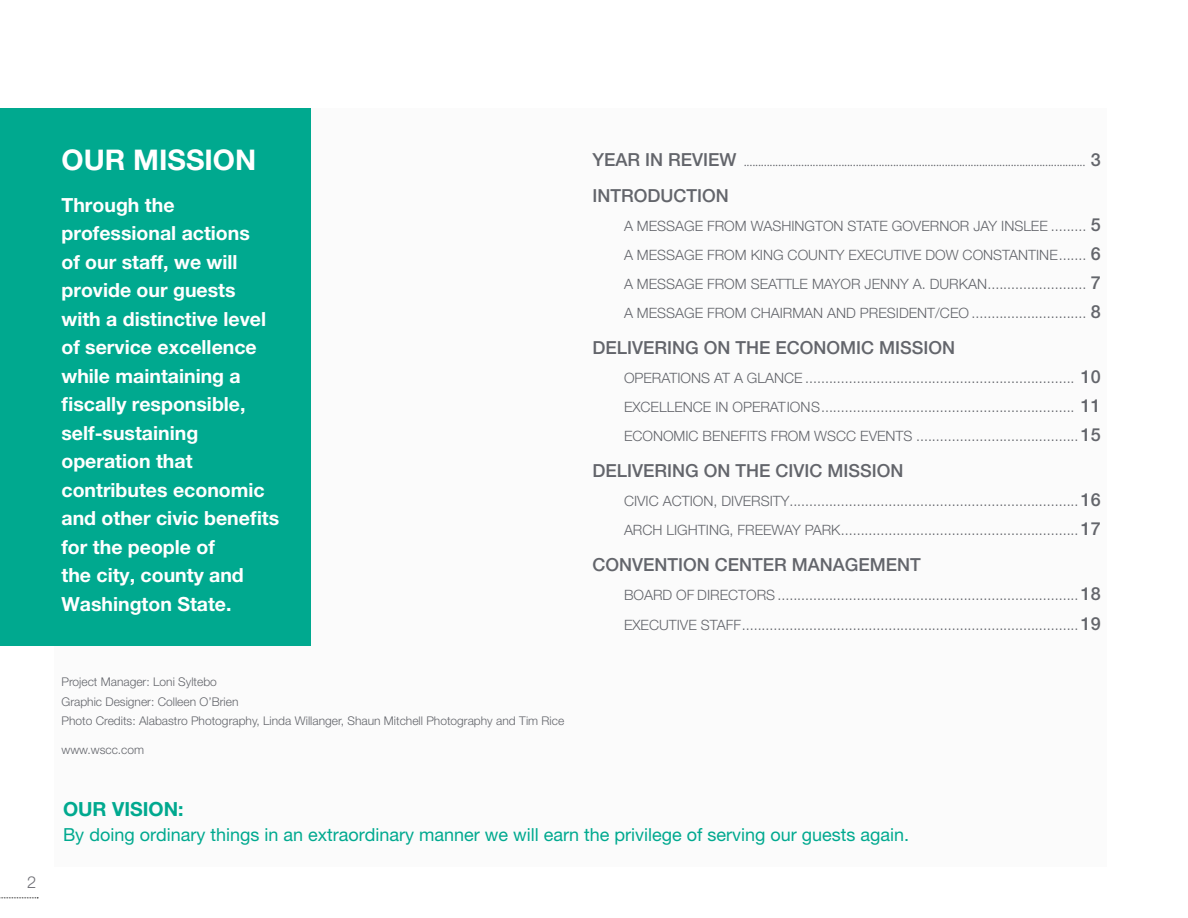
<style>
.page{position:relative;width:1188px;height:918px;background:#fff}
.page>*{position:absolute;margin:0;border:0;box-sizing:border-box;transform-origin:0 0}
.t1{font:700 28.5px "Helvetica Neue LT Pro";color:#fff}
.t2{font:700 19.5px/28.5px "Helvetica Neue LT Pro";color:#fff}
.t3{font:700 19.5px "Helvetica Neue LT Pro";color:#00a98f}
.t4{font:500 18px "Helvetica Neue LT Pro";color:#63656b}
.t5{font:18px "Helvetica Neue LT Pro";color:#00a98f}
.t6{font:300 16.5px "Myriad Pro";color:#63656b}
.t7{font:300 16.5px "Helvetica Neue LT Pro";color:#6f6f75}
.t8{font:300 14.25px/29.1px "Helvetica Neue LT Pro";color:#63656b;text-align:justify}
.t9{font:300 12px/19.5px "Helvetica Neue LT Pro";color:#63656b}
.s1{font-family:"Helvetica Neue LT Pro";font-weight:500;font-size:18px}
.s2{font-weight:500;font-size:18px}
</style>
<div class="page">
<svg style="left:0;top:897px;width:38px;height:1px"></svg>
<div style="left:54px;top:108px;width:1053px;height:759px;background:#fbfbfb"></div>
<div style="left:0;top:108px;width:310px;height:538px;background:#00a98f"></div>
<p class="t7" style="left:27px;top:872px;width:11px">2</p>
<h1 class="t1" style="left:62px;top:142px;width:196px">OUR MISSION</h1>
<p class="t2" style="left:62px;top:190px;width:219px">Through the professional actions<br>of our staff, we will provide our guests with a distinctive level of service excellence while maintaining a fiscally responsible, self-sustaining operation that contributes economic and other civic benefits for the people of<br>the city, county and<br>Washington State.</p>
<p class="t9" style="left:62px;top:672px;width:504px">Project Manager: Loni Syltebo<br>Graphic Designer: Colleen O’Brien<br>Photo Credits: Alabastro Photography, Linda Willanger, Shaun Mitchell Photography and Tim Rice</p>
<p class="t9" style="left:62px;top:739px;width:84px">www.wscc.com</p>
<p class="t6" style="left:592px;top:151px;width:510px"><span class="s1">YEAR IN REVIEW</span> ....................................................................................................................... <span class="s1">3</span></p>
<p class="t4" style="left:592px;top:185px;width:138px">INTRODUCTION</p>
<p class="t8" style="left:624px;top:211px;width:478px">A MESSAGE FROM WASHINGTON STATE GOVERNOR JAY INSLEE ......... <span class="s2">5<br></span>A MESSAGE FROM KING COUNTY EXECUTIVE DOW CONSTANTINE....... <span class="s2">6<br></span>A MESSAGE FROM SEATTLE MAYOR JENNY A. DURKAN......................... <span class="s2">7<br></span>A MESSAGE FROM CHAIRMAN AND PRESIDENT/CEO ............................. <span class="s2">8</span></p>
<p class="t4" style="left:592px;top:337px;width:364px">DELIVERING ON THE ECONOMIC MISSION</p>
<p class="t8" style="left:624px;top:363px;width:478px">OPERATIONS AT A GLANCE .................................................................... <span class="s2">10<br></span>EXCELLENCE IN OPERATIONS................................................................ <span class="s2">11<br></span>ECONOMIC BENEFITS FROM WSCC EVENTS ......................................... <span class="s2">15</span></p>
<p class="t4" style="left:592px;top:460px;width:313px">DELIVERING ON THE CIVIC MISSION</p>
<p class="t8" style="left:624px;top:486px;width:478px">CIVIC ACTION, DIVERSITY......................................................................... <span class="s2">16<br></span>ARCH LIGHTING, FREEWAY PARK............................................................ <span class="s2">17</span></p>
<p class="t4" style="left:592px;top:554px;width:330px">CONVENTION CENTER MANAGEMENT</p>
<p class="t8" style="left:624px;top:580px;width:478px;line-height:30px">BOARD OF DIRECTORS ............................................................................ <span class="s2">18<br></span>EXECUTIVE STAFF..................................................................................... <span class="s2">19</span></p>
<h2 class="t3" style="left:63px;top:797px;width:122px">OUR VISION:</h2>
<p class="t5" style="left:63px;top:824px;width:848px">By doing ordinary things in an extraordinary manner we will earn the privilege of serving our guests again.</p>
</div>
